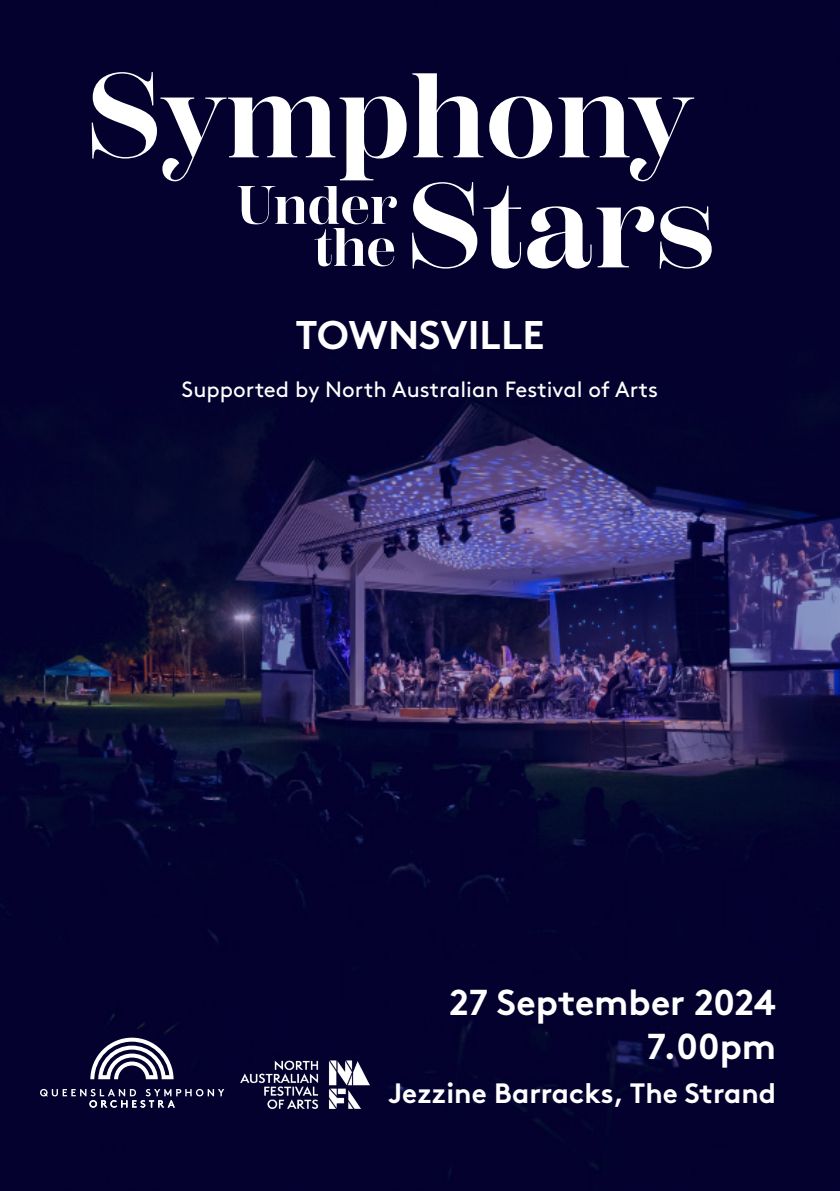
<style>
.page{position:relative;width:840px;height:1191px;background:#fff}
.page>*{position:absolute;margin:0;border:0;box-sizing:border-box;transform-origin:0 0}
.t1{font:700 120px "Scotch Display";color:#fff}
.t2{font:700 54px/42px "Scotch Display";color:#fff;text-align:right}
.t3{font:700 40px "Brown";color:#fff}
.t4{font:700 36px "Brown";color:#fff}
.t5{font:700 28px "Brown";color:#fff}
.t6{font:22px "Brown";color:#fff}
</style>
<div class="page">
<img style="left:0;top:0;width:839px;height:1191px">
<svg style="left:90px;top:1037px;width:83px;height:42px"></svg>
<svg style="left:40px;top:1089px;width:184px;height:18px;background:#343156"></svg>
<img style="left:224px;top:1044px;width:161px;height:80px">
<p class="t1" style="left:86px;top:47px;width:608px">Symphony</p>
<p class="t2" style="left:237px;top:185px;width:162px">Under the</p>
<p class="t1" style="left:406px;top:157px;width:311px">Stars</p>
<p class="t3" style="left:295px;top:302px;width:250px">TOWNSVILLE</p>
<p class="t6" style="left:181px;top:372px;width:478px">Supported by North Australian Festival of Arts</p>
<p class="t4" style="left:449px;top:973px;width:328px">27 September 2024</p>
<p class="t4" style="left:646px;top:1017px;width:131px">7.00pm</p>
<p class="t5" style="left:388px;top:1070px;width:389px">Jezzine Barracks, The Strand</p>
</div>
